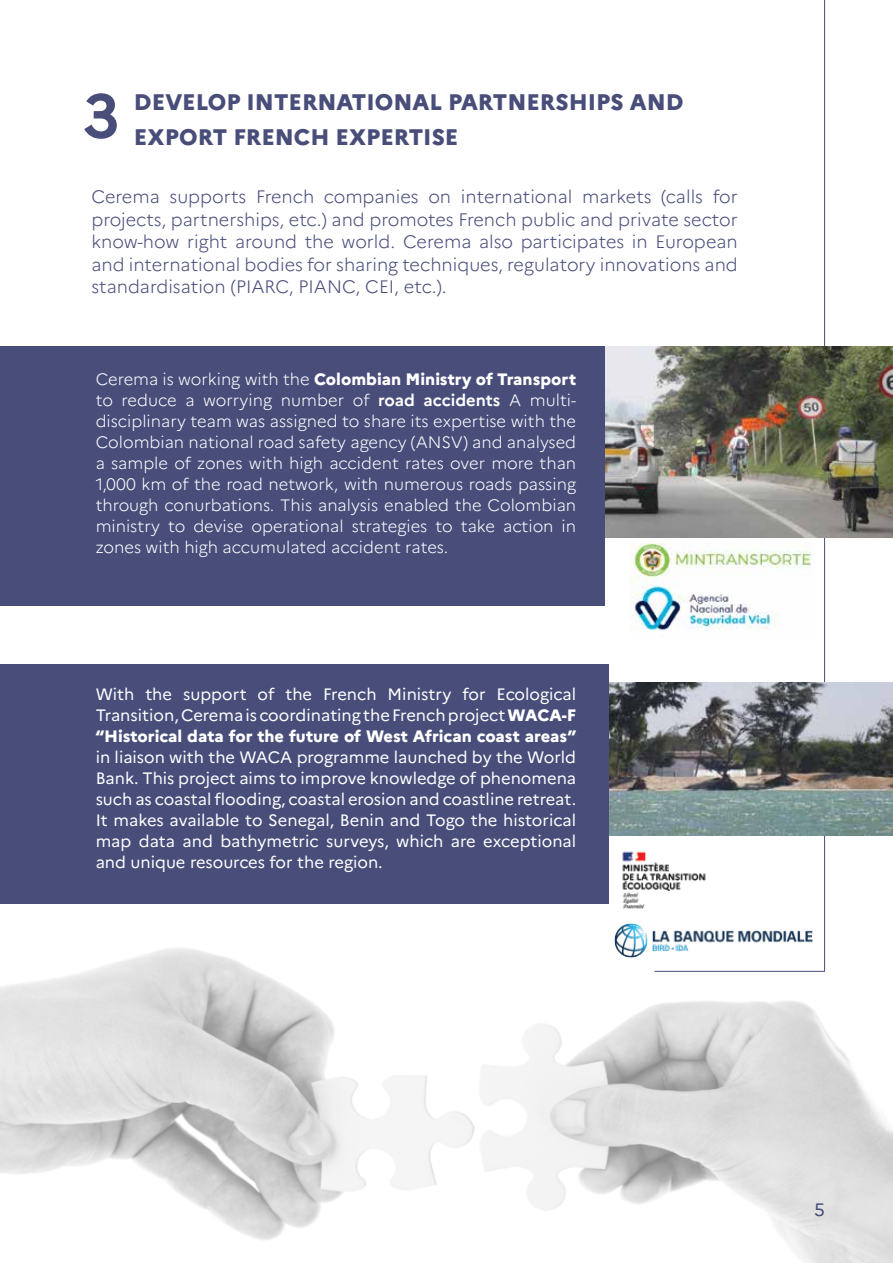
<style>
.page{position:relative;width:893px;height:1263px;background:#fff}
.page>*{position:absolute;margin:0;border:0;box-sizing:border-box;transform-origin:0 0}
.t1{font:700 61.5px "Marianne";color:#484d7a}
.t2{font:800 22.5px/34.5px "Marianne";color:#484d7a}
.t3{font:300 18px/22.5px "Marianne";color:#484d7a;text-align:justify}
.t4{font:18px "Marianne";color:#484d7a}
.t5{font:300 16.5px/21px "Marianne";color:#fff;text-align:justify}
.t6{font:16.5px/21px "Marianne";color:#fff;text-align:justify}
.s1{font-weight:800}
.s2{font-weight:700}
</style>
<div class="page">
<img style="left:0;top:941px;width:893px;height:322px">
<hr style="left:824px;top:0;width:1px;height:972px;background:#484d7a">
<img style="left:605px;top:347px;width:288px;height:191px">
<div style="left:0;top:347px;width:605px;height:259px;background:#484d7a"></div>
<img style="left:608px;top:682px;width:285px;height:154px">
<div style="left:0;top:664px;width:608px;height:240px;background:#484d7a"></div>
<img style="left:630px;top:543px;width:182px;height:88px">
<img style="left:614px;top:924px;width:198px;height:33px">
<hr style="left:654px;top:971px;width:171px;height:1px;background:#484d7a">
<img style="left:622px;top:851px;width:84px;height:58px">
<h1 class="t1" style="left:83px;top:78px;width:38px">3</h1>
<h2 class="t2" style="left:134px;top:85px;width:551px">Develop i nternational partnershi ps and export French expertise</h2>
<p class="t3" style="left:91px;top:185px;width:648px">Cerema supports French companies on international markets (calls for projects, partnerships, etc.) and promotes French public and private sector know-how right around the world. Cerema also participates in European and international bodies for sharing techniques, regulatory innovations and standardisation (PIARC, PIAN C, CEI, etc.).</p>
<p class="t5" style="left:96px;top:368px;width:482px">Cerema is working with the <span class="s1">Colombian M inistry of Transport </span>to reduce a worrying number of <span class="s2">road accidents</span> A multi&shy;disciplinary team was assigned to share its expertise with the Colombian national road safety agency (AN SV) and analysed a sample of zones with high accident rates over more than 1,000 km of the road network, with numerous roads passing through conurbations. This analysis enabled the Colombian ministry to devise operational strategies to take action in zones with high accumulated accident rates.</p>
<p class="t6" style="left:96px;top:684px;width:482px">With the support of the French Ministry for Ecological Transition, Cerema is coordinating the French project <span class="s1">WACA-F “H istorical data for the future of West African coast areas”</span></p>
<p class="t6" style="left:96px;top:747px;width:482px">in liaison with the WACA programme launched by the World Bank. This project aims to improve knowledge of phenomena such as coastal flooding, coastal erosion and coastline retreat.<br>It makes available to Senegal, Benin and Togo the historical map data and bathymetric surveys, which are exceptional and unique resources for the region.</p>
<p class="t4" style="left:814px;top:1198px;width:12px">5</p>
</div>
